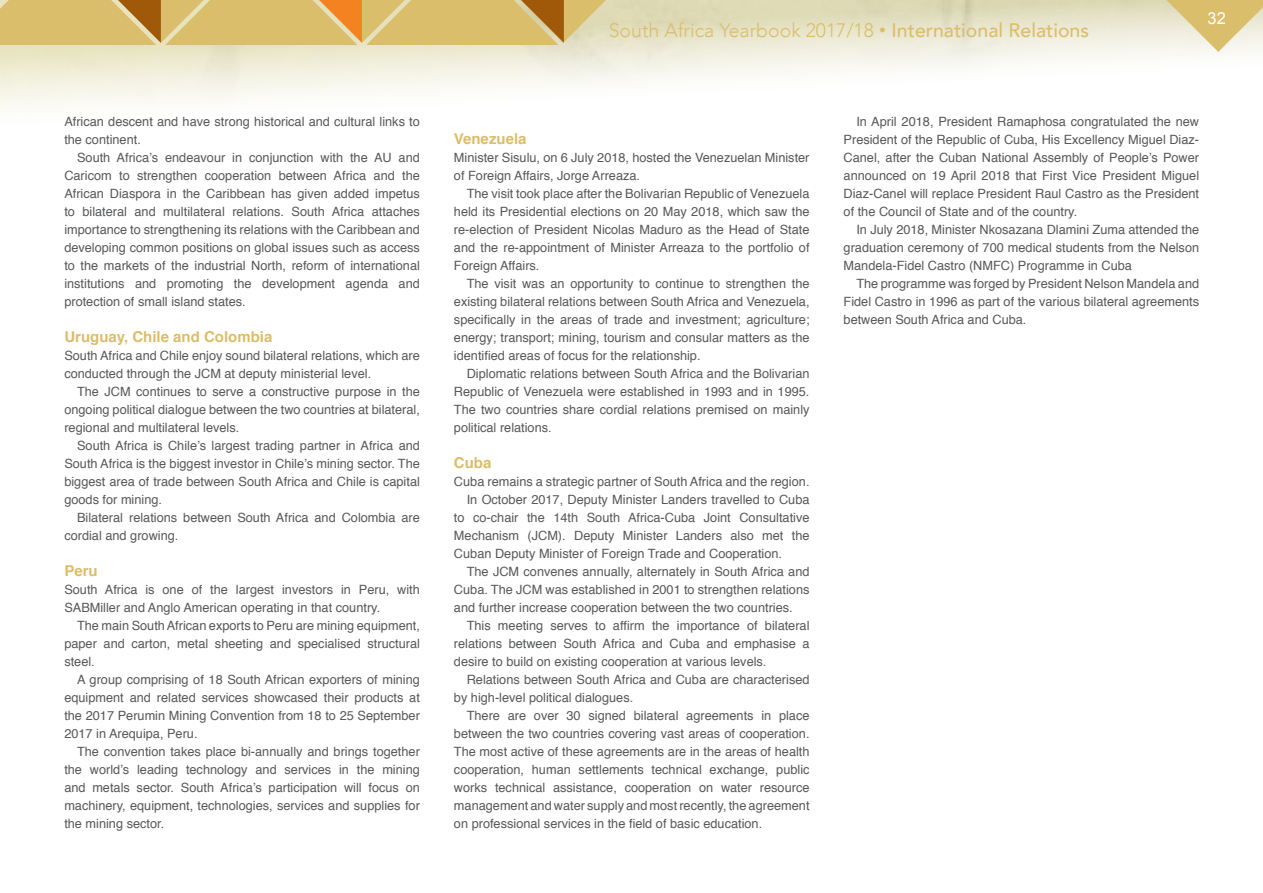
<style>
.page{position:relative;width:1263px;height:893px;background:#fff}
.page>*{position:absolute;margin:0;border:0;box-sizing:border-box;transform-origin:0 0}
.t1{font:300 19.5px "Avenir";color:#dbbe6b}
.t2{font:16.5px "Arial";color:#fff}
.body_copy{font:700 15px "Helvetica";color:#dbbe6b}
.body_copy-2{font:12.75px/18px "Helvetica";color:#57585a;text-align:justify}
.s1{font-family:"Arial";font-weight:400}
.s2{font-weight:500}
</style>
<div class="page">
<svg style="left:1122px;top:0;width:141px;height:52px;background:#e6dbb2"></svg>
<svg style="left:0;top:0;width:659px;height:45px;background:#d9ba6f"></svg>
<p class="body_copy-2" style="left:64px;top:113px;width:357px">African descent and have strong historical and cultural links to the continent.</p>
<p class="body_copy-2" style="left:64px;top:149px;width:357px;text-indent:13px">South Africa’s endeavour in conjunction with the AU and Caricom to strengthen cooperation between Africa and the African Diaspora in the Caribbean has given added impetus to bilateral and multilateral relations. South Africa attaches importance to strengthening its relations with the Caribbean and developing common positions on global issues such as access to the markets of the industrial North, reform of international institutions and promoting the development agenda and protection of small island states.</p>
<p class="body_copy" style="left:64px;top:325px;width:210px">Uruguay, Chile and Colombia</p>
<p class="body_copy-2" style="left:64px;top:347px;width:357px">South Africa and Chile enjoy sound bilateral relations, which are conducted through the JCM at deputy ministerial level.</p>
<p class="body_copy-2" style="left:64px;top:383px;width:357px;text-indent:13px">The JCM continues to serve a constructive purpose in the ongoing political dialogue between the two countries at bilateral, regional and multilateral levels.</p>
<p class="body_copy-2" style="left:64px;top:437px;width:357px;text-indent:13px">South Africa is Chile’s largest trading partner in Africa and South Africa is the biggest investor in Chile’s mining sector. The biggest area of trade between South Africa and Chile is capital goods for mining.</p>
<p class="body_copy-2" style="left:64px;top:509px;width:357px;text-indent:13px">Bilateral relations between South Africa and Colombia are cordial and growing.</p>
<p class="body_copy" style="left:64px;top:559px;width:35px">Peru</p>
<p class="body_copy-2" style="left:64px;top:581px;width:357px">South Africa is one of the largest investors in Peru, with<br>SABMiller and Anglo American operating in that country.</p>
<p class="body_copy-2" style="left:64px;top:617px;width:357px;text-indent:13px">The main South African exports to Peru are mining equipment, paper and carton, metal sheeting and specialised structural steel.</p>
<p class="body_copy-2" style="left:64px;top:671px;width:357px;text-indent:13px">A group comprising of 18 South African exporters of mining equipment and related services showcased their products at the 2017 Perumin Mining Convention from 18 to 25 September 2017 in Arequipa, Peru.</p>
<p class="body_copy-2" style="left:64px;top:743px;width:357px;text-indent:13px">The convention takes place bi-annually and brings together the world’s leading technology and services in the mining and metals sector. South Africa’s participation will focus on machinery, equipment, technologies, services and supplies for the mining sector.</p>
<h1 class="t1" style="left:609px;top:19px;width:482px">South Africa Yearbook 2017/18 <span class="s1">•</span> <span class="s2">International Relations</span></h1>
<p class="t2" style="left:1207px;top:7px;width:20px">32</p>
<p class="body_copy" style="left:454px;top:127px;width:74px">Venezuela</p>
<p class="body_copy-2" style="left:454px;top:149px;width:357px">Minister Sisulu, on 6 July 2018, hosted the Venezuelan Minister of Foreign Affairs, Jorge Arreaza.</p>
<p class="body_copy-2" style="left:454px;top:185px;width:357px;text-indent:13px">The visit took place after the Bolivarian Republic of Venezuela held its Presidential elections on 20 May 2018, which saw the re-election of President Nicolas Maduro as the Head of State and the re-appointment of Minister Arreaza to the portfolio of Foreign Affairs.</p>
<p class="body_copy-2" style="left:454px;top:275px;width:357px;text-indent:13px">The visit was an opportunity to continue to strengthen the existing bilateral relations between South Africa and Venezuela, specifically in the areas of trade and investment; agriculture; energy; transport; mining, tourism and consular matters as the identified areas of focus for the relationship.</p>
<p class="body_copy-2" style="left:454px;top:365px;width:357px;text-indent:13px">Diplomatic relations between South Africa and the Bolivarian Republic of Venezuela were established in 1993 and in 1995.<br>The two countries share cordial relations premised on mainly political relations.</p>
<p class="body_copy" style="left:454px;top:451px;width:39px">Cuba</p>
<p class="body_copy-2" style="left:454px;top:473px;width:357px">Cuba remains a strategic partner of South Africa and the region.</p>
<p class="body_copy-2" style="left:454px;top:491px;width:357px;text-indent:13px">In October 2017, Deputy Minister Landers travelled to Cuba to co-chair the 14th South Africa-Cuba Joint Consultative Mechanism (JCM). Deputy Minister Landers also met the Cuban Deputy Minister of Foreign Trade and Cooperation.</p>
<p class="body_copy-2" style="left:454px;top:563px;width:357px;text-indent:13px">The JCM convenes annually, alternately in South Africa and Cuba. The JCM was established in 2001 to strengthen relations and further increase cooperation between the two countries.</p>
<p class="body_copy-2" style="left:454px;top:617px;width:357px;text-indent:13px">This meeting serves to affirm the importance of bilateral relations between South Africa and Cuba and emphasise a desire to build on existing cooperation at various levels.</p>
<p class="body_copy-2" style="left:454px;top:671px;width:357px;text-indent:13px">Relations between South Africa and Cuba are characterised by high-level political dialogues.</p>
<p class="body_copy-2" style="left:454px;top:707px;width:357px;text-indent:13px">There are over 30 signed bilateral agreements in place between the two countries covering vast areas of cooperation.<br>The most active of these agreements are in the areas of health cooperation, human settlements technical exchange, public works technical assistance, cooperation on water resource management and water supply and most recently, the agreement on professional services in the field of basic education.</p>
<p class="body_copy-2" style="left:843px;top:113px;width:357px;text-indent:13px">In April 2018, President Ramaphosa congratulated the new President of the Republic of Cuba, His Excellency Miguel Diaz-Canel, after the Cuban National Assembly of People’s Power announced on 19 April 2018 that First Vice President Miguel Diaz-Canel will replace President Raul Castro as the President of the Council of State and of the country.</p>
<p class="body_copy-2" style="left:843px;top:221px;width:357px;text-indent:13px">In July 2018, Minister Nkosazana Dlamini Zuma attended the graduation ceremony of 700 medical students from the Nelson Mandela-Fidel Castro (NMFC) Programme in Cuba</p>
<p class="body_copy-2" style="left:843px;top:275px;width:357px;text-indent:13px">The programme was forged by President Nelson Mandela and Fidel Castro in 1996 as part of the various bilateral agreements between South Africa and Cuba.</p>
</div>
